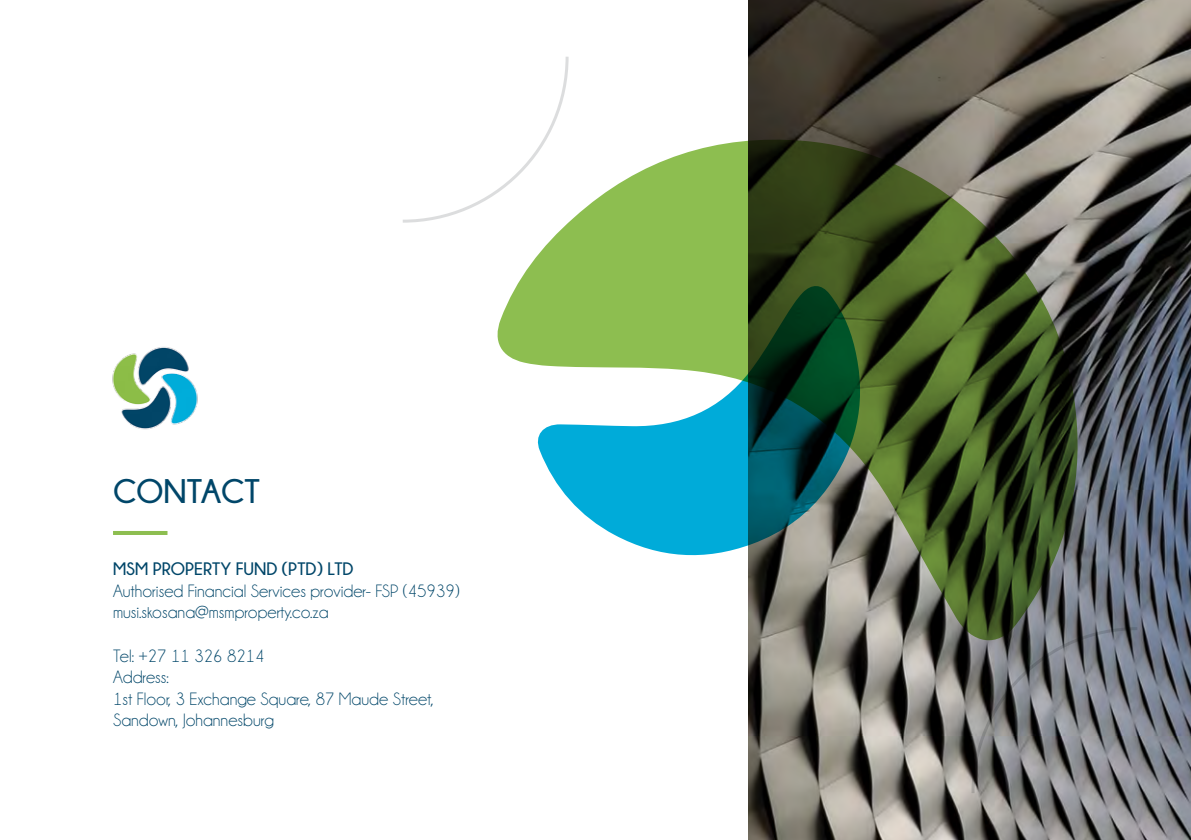
<style>
.page{position:relative;width:1191px;height:840px;background:#fff}
.page>*{position:absolute;margin:0;border:0;box-sizing:border-box;transform-origin:0 0}
.t1{font:700 34px "Champagne&Limousines";color:#004669}
.t2{font:18px/21.6px "Champagne&Limousines";color:#004669}
.t3{font:700 18px "Champagne&Limousines";color:#004669}
</style>
<div class="page">
<img style="left:748px;top:0;width:443px;height:839px">
<img style="left:112px;top:347px;width:86px;height:83px">
<svg style="left:113px;top:531px;width:54px;height:3px"></svg>
<svg style="left:497px;top:133px;width:584px;height:514px"></svg>
<svg style="left:534px;top:283px;width:332px;height:278px"></svg>
<svg style="left:970px;top:625px;width:170px;height:169px;background:#727478"></svg>
<svg style="left:403px;top:56px;width:167px;height:168px"></svg>
<h1 class="t1" style="left:113px;top:472px;width:149px">CONTACT</h1>
<p class="t3" style="left:113px;top:558px;width:242px">MSM PROPERTY FUND (PTD) LTD</p>
<p class="t2" style="left:113px;top:579px;width:348px">Authorised Financial Services provider- FSP )45939( musi.skosana@msmproperty.coz a.</p>
<p class="t2" style="left:113px;top:644px;width:322px">Tel: +27 11 326 8214<br>Address:<br>1st Floor 3, Exchange Square, 87 Maude Street,<br>Sandown, Johannesburg</p>
</div>
